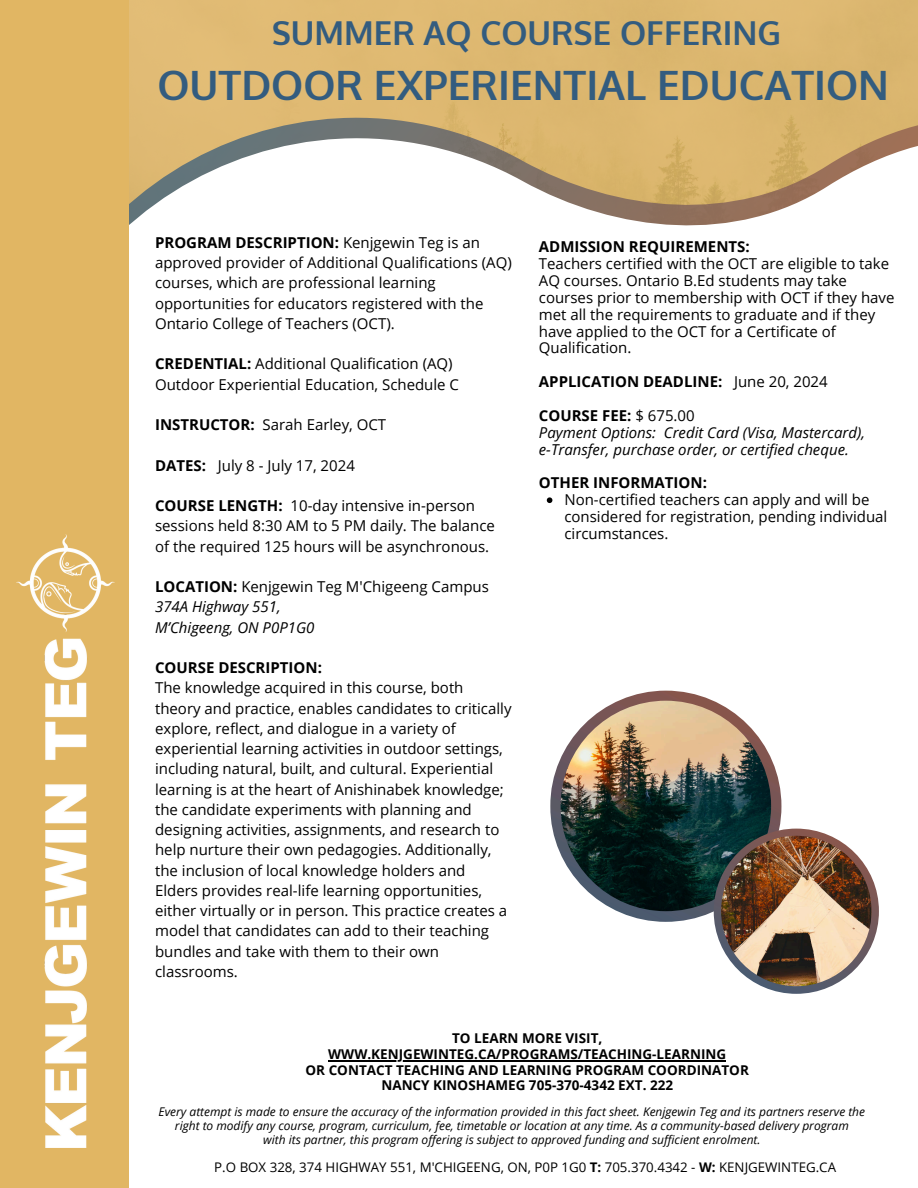
<style>
.page{position:relative;width:918px;height:1188px;background:#fff}
.page>*{position:absolute;margin:0;border:0;box-sizing:border-box;transform-origin:0 0}
.t1{font:700 40.5px "Oxygen";color:#335c7f}
.t2{font:700 33px "Oxygen";color:#335c7f}
.t3{font:15px/20.2px "Open Sans";color:#000}
.t4{font:italic 15px/20.2px "Open Sans";color:#000}
.t5{font:700 15px "Open Sans";color:#000}
.t6{font:700 13.5px/15.8px "Open Sans";color:#000;text-align:center}
.t7{font:13.35px "Open Sans";color:#000}
.t8{font:italic 12px/14px "Open Sans";color:#000;text-align:center}
.s1{font-weight:700}
.s2{font-weight:700;font-style:normal}
.s3{font-style:normal}
.s4{font-weight:400}
</style>
<div class="page">
<div style="left:128px;top:0;width:790px;height:99px;background:#deb871"></div>
<div style="left:128px;top:99px;width:790px;height:20px;background:#deb871"></div>
<svg style="left:128px;top:119px;width:790px;height:665px"></svg>
<div style="left:0;top:0;width:128px;height:1188px;background:#e1b663"></div>
<img style="left:16px;top:534px;width:98px;height:613px">
<svg style="left:547px;top:497px;width:5px;height:6px"></svg>
<img style="left:550px;top:691px;width:231px;height:231px;border-radius:50%">
<img style="left:561px;top:701px;width:210px;height:210px;border-radius:50%">
<img style="left:714px;top:829px;width:165px;height:165px;border-radius:50%">
<img style="left:721px;top:836px;width:151px;height:150px;border-radius:50%">
<hr style="left:328px;top:1060px;width:398px;height:1px;background:#000">
<h2 class="t2" style="left:272px;top:13px;width:511px">SUMMER AQ COURSE OFFERING</h2>
<h1 class="t1" style="left:157px;top:60px;width:733px">OUTDOOR EXPERIENTIAL EDUCATION</h1>
<p class="t3" style="left:155px;top:232px;width:358px"><span class="s1">PROGRAM DESCRIPTION:</span> Kenjgewin Teg is an approved provider of Additional Qualifications (AQ) courses, which are professional learning opportunities for educators registered with the Ontario College of Teachers (OCT).</p>
<p class="t3" style="left:155px;top:353px;width:305px"><span class="s1">CREDENTIAL:</span> Additional Qualification (AQ)<br>Outdoor Experiential Education, Schedule C</p>
<p class="t3" style="left:155px;top:414px;width:233px"><span class="s1">INSTRUCTOR:</span> Sarah Earley, OCT</p>
<p class="t3" style="left:155px;top:455px;width:201px"><span class="s1">DATES:</span> July 8 - July 17, 2024</p>
<p class="t3" style="left:155px;top:495px;width:341px"><span class="s1">COURSE LENGTH:</span> 10-day intensive in-person sessions held 8:30 AM to 5 PM daily. The balance of the required 125 hours will be asynchronous.</p>
<p class="t4" style="left:155px;top:576px;width:335px"><span class="s2">LOCATION:</span> <span class="s3">Kenjgewin Teg M'Chigeeng Campus<br></span>374A Highway 551,<br>M’Chigeeng, ON P0P1G0</p>
<p class="t5" style="left:155px;top:657px;width:168px">COURSE DESCRIPTION:</p>
<p class="t3" style="left:155px;top:677px;width:358px">The knowledge acquired in this course, both theory and practice, enables candidates to critically explore, reflect, and dialogue in a variety of experiential learning activities in outdoor settings, including natural, built, and cultural. Experiential learning is at the heart of Anishinabek knowledge; the candidate experiments with planning and designing activities, assignments, and research to help nurture their own pedagogies. Additionally, the inclusion of local knowledge holders and Elders provides real-life learning opportunities, either virtually or in person. This practice creates a model that candidates can add to their teaching bundles and take with them to their own classrooms.</p>
<p class="t5" style="left:539px;top:236px;width:212px">ADMISSION REQUIREMENTS:</p>
<p class="t3" style="left:539px;top:255px;width:357px;line-height:16.8px">Teachers certified with the OCT are eligible to take AQ courses. Ontario B.Ed students may take courses prior to membership with OCT if they have met all the requirements to graduate and if they have applied to the OCT for a Certificate of Qualification.</p>
<p class="t5" style="left:539px;top:371px;width:290px">APPLICATION DEADLINE: <span class="s4">June 20, 2024</span></p>
<p class="t4" style="left:539px;top:407px;width:328px;line-height:16.8px"><span class="s2">COURSE FEE:</span> <span class="s3">$ 675.00<br></span>Payment Options: Credit Card (Visa, Mastercard), e-Transfer, purchase order, or certified cheque.</p>
<p class="t5" style="left:539px;top:472px;width:170px">OTHER INFORMATION:</p>
<p class="t3" style="left:564px;top:491px;width:324px;line-height:16.8px">Non-certified teachers can apply and will be considered for registration, pending individual circumstances.</p>
<p class="t6" style="left:306px;top:1030px;width:445px">TO LEARN MORE VISIT, WWW.KENJGEWINTEG.CA/PROGRAMS/TEACHING-LEARNING<br>OR CONTACT TEACHING AND LEARNING PROGRAM COORDINATOR NANCY KINOSHAMEG 705-370-4342 EXT. 222</p>
<p class="t8" style="left:159px;top:1105px;width:708px">Every attempt is made to ensure the accuracy of the information provided in this fact sheet. Kenjgewin Teg and its partners reserve the right to modify any course, program, curriculum, fee, timetable or location at any time. As a community-based delivery program<br>with its partner, this program offering is subject to approved funding and sufficient enrolment.</p>
<p class="t7" style="left:214px;top:1158px;width:623px">P.O BOX 328, 374 HIGHWAY 551, M'CHIGEENG, ON, P0P 1G0 <span class="s1">T:</span> 705.370.4342 - <span class="s1">W:</span> KENJGEWINTEG.CA</p>
</div>
